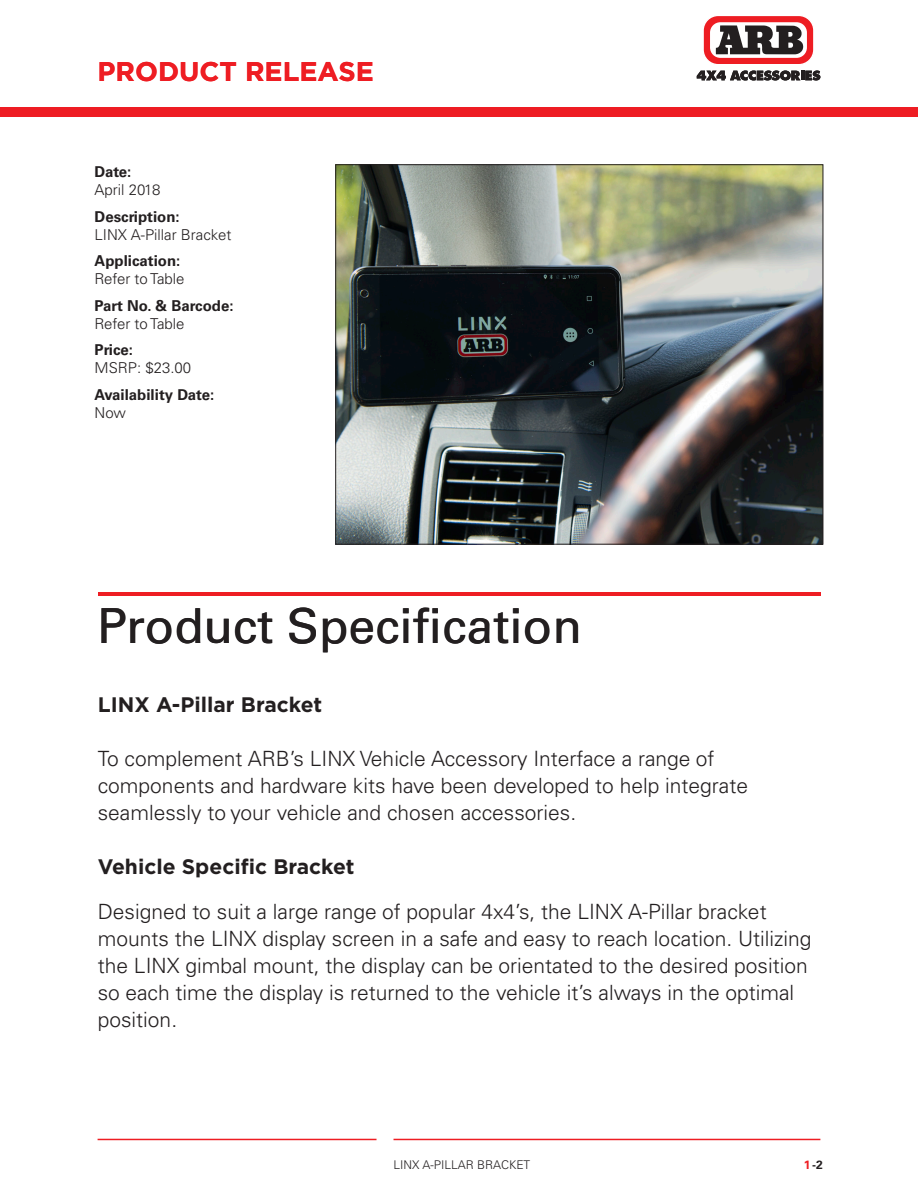
<style>
.page{position:relative;width:918px;height:1188px;background:#fff}
.page>*{position:absolute;margin:0;border:0;box-sizing:border-box;transform-origin:0 0}
.t1{font:48.3px "Univers LT Pro 55 Roman";color:#231f20}
.t2{font:700 27px "Gotham";color:#ee1d23}
.t3{font:300 21px/27px "Univers LT Pro 45";color:#231f20}
.t4{font:700 21px "Gotham";color:#231f20}
.t5{font:700 15px/18px "Univers LT Pro 65";color:#231f20}
.t6{font:300 15px/18px "Univers LT Pro 45";color:#231f20}
.t7{font:300 12px "Univers LT Pro 45";color:#231f20}
.t8{font:700 12px "Univers LT Pro 65";color:#231f20}
.s1{font-family:"Univers LT Pro 65";font-weight:700}
.s2{font-family:"Univers LT Pro 45";font-weight:300}
.s3{color:#ee1d23}
</style>
<div class="page">
<hr style="left:98px;top:1139px;width:279px;height:1px;background:#ee1d23">
<hr style="left:394px;top:1139px;width:426px;height:1px;background:#ee1d23">
<hr style="left:98px;top:592px;width:723px;height:4px;background:#ee1d23">
<div style="left:703px;top:15px;width:111px;height:50px;background:#ee1d23;border-radius:15px"></div>
<div style="left:702px;top:15px;width:113px;height:50px;border:1px solid #fff;border-radius:15px"></div>
<svg style="left:710px;top:22px;width:97px;height:36px"></svg>
<svg style="left:716px;top:25px;width:88px;height:29px"></svg>
<svg style="left:697px;top:70px;width:123px;height:10px"></svg>
<div style="left:0;top:107px;width:918px;height:9px;background:#ee1d23"></div>
<img style="left:337px;top:166px;width:484px;height:377px">
<p class="t2" style="left:98px;top:53px;width:278px">PRODUCT RELEASE</p>
<p class="t6" style="left:95px;top:163px;width:67px"><span class="s1">Date:<br></span>April 2018</p>
<p class="t6" style="left:95px;top:207px;width:138px"><span class="s1">Description:<br></span>LINX A-Pillar Bracket</p>
<p class="t5" style="left:95px;top:252px;width:92px">Application:<br><span class="s2">Refer to Table</span></p>
<p class="t5" style="left:95px;top:297px;width:141px">Part No. &amp; Barcode:<br><span class="s2">Refer to Table</span></p>
<p class="t6" style="left:95px;top:341px;width:98px"><span class="s1">Price:<br></span>MSRP: $23.00</p>
<p class="t5" style="left:95px;top:386px;width:121px">Availability Date:<br><span class="s2">Now</span></p>
<p class="t1" style="left:98px;top:597px;width:486px">Product Specification</p>
<p class="t4" style="left:98px;top:690px;width:226px">LINX A-Pillar Bracket</p>
<p class="t3" style="left:98px;top:745px;width:652px">To complement ARB’s LINX Vehicle Accessory Interface a range of components and hardware kits have been developed to help integrate seamlessly to your vehicle and chosen accessories.</p>
<p class="t4" style="left:98px;top:852px;width:258px">Vehicle Specific Bracket</p>
<p class="t3" style="left:98px;top:898px;width:715px">Designed to suit a large range of popular 4x4’s, the LINX A-Pillar bracket mounts the LINX display screen in a safe and easy to reach location. Utilizing the LINX gimbal mount, the display can be orientated to the desired position so each time the display is returned to the vehicle it’s always in the optimal position.</p>
<p class="t7" style="left:394px;top:1158px;width:138px">LINX A-PILLAR BRACKET</p>
<p class="t8" style="left:804px;top:1158px;width:21px"><span class="s3">1</span> -2</p>
</div>
